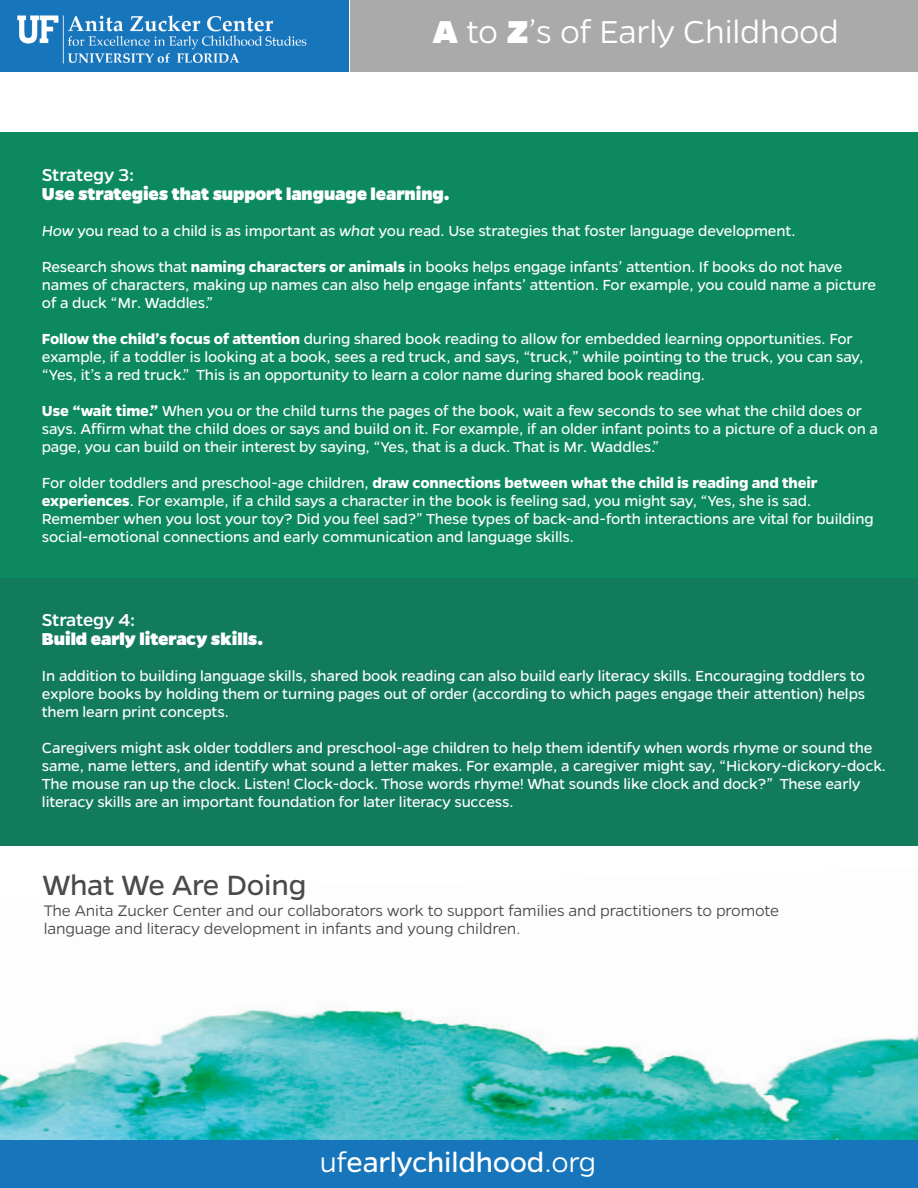
<style>
.page{position:relative;width:918px;height:1188px;background:#fff}
.page>*{position:absolute;margin:0;border:0;box-sizing:border-box;transform-origin:0 0}
.t1{font:300 35.85px "Gentona";letter-spacing:-.01em;color:#fff}
.t2{font:31.5px "Gentona";letter-spacing:-.01em;color:#494a4b}
.t3{font:31.05px "Gentona";letter-spacing:-.01em;color:#fff}
.t4{font:800 19.5px "Gentona";letter-spacing:-.005em;color:#fff}
.t5{font:500 19.5px "Gentona";letter-spacing:-.01em;color:#fff}
.t6{font:300 17.25px/18px "Gentona";letter-spacing:-.01em;color:#494a4b}
.t7{font:16.5px/18px "Gentona";letter-spacing:-.01em;color:#fff}
.s1{font-weight:800}
.s2{font-style:italic}
.s3{font-weight:700}
.s4{font-weight:300}
</style>
<div class="page">
<img style="left:0;top:1007px;width:918px;height:133px">
<div style="left:350px;top:0;width:568px;height:72px;background:#aaa"></div>
<div style="left:0;top:0;width:349px;height:72px;background:#1775bc"></div>
<img style="left:17px;top:15px;width:290px;height:48px">
<div style="left:0;top:1140px;width:918px;height:48px;background:#1775bc"></div>
<div style="left:0;top:132px;width:918px;height:448px;background:#0c895f"></div>
<div style="left:0;top:578px;width:918px;height:268px;background:#127b5c"></div>
<h1 class="t1" style="left:432px;top:12px;width:408px"><span class="s1">A</span> to <span class="s1">Z</span>’s of Early Childhood</h1>
<p class="t5" style="left:42px;top:164px;width:94px">Strategy 3:</p>
<p class="t4" style="left:42px;top:183px;width:409px">Use strategies that support language learning.</p>
<p class="t7" style="left:42px;top:213px;width:802px;line-height:36px"><span class="s2">How</span> you read to a child is as important as <span class="s2">what</span> you read. Use strategies that foster language development.<br>Research shows that <span class="s3">naming characters or animals</span> in books helps engage infants’ attention. If books do not have</p>
<p class="t7" style="left:42px;top:276px;width:836px">names of characters, making up names can also help engage infants’ attention. For example, you could name a picture of a duck “Mr. Waddles.”</p>
<p class="t7" style="left:42px;top:330px;width:823px"><span class="s3">Follow the child’s focus of attention</span> during shared book reading to allow for embedded learning opportunities. For example, if a toddler is looking at a book, sees a red truck, and says, “truck,” while pointing to the truck, you can say, “Yes, it’s a red truck.” This is an opportunity to learn a color name during shared book reading.</p>
<p class="t7" style="left:42px;top:402px;width:838px"><span class="s3">Use “wait time.”</span> When you or the child turns the pages of the book, wait a few seconds to see what the child does or says. Affirm what the child does or says and build on it. For example, if an older infant points to a picture of a duck on a page, you can build on their interest by saying, “Yes, that is a duck. That is Mr. Waddles.”</p>
<p class="t7" style="left:42px;top:474px;width:833px">For older toddlers and preschool-age children, <span class="s3">draw connections between what the child is reading and their experiences</span>. For example, if a child says a character in the book is feeling sad, you might say, “Yes, she is sad.<br>Remember when you lost your toy? Did you feel sad?” These types of back-and-forth interactions are vital for building social-emotional connections and early communication and language skills.</p>
<p class="t5" style="left:42px;top:609px;width:95px">Strategy 4:</p>
<p class="t4" style="left:42px;top:628px;width:223px">Build early literacy skills.</p>
<p class="t7" style="left:42px;top:667px;width:825px;text-align:justify">In addition to building language skills, shared book reading can also build early literacy skills. Encouraging toddlers to explore books by holding them or turning pages out of order (according to which pages engage their attention) helps them learn print concepts.</p>
<p class="t7" style="left:42px;top:739px;width:846px">Caregivers might ask older toddlers and preschool-age children to help them identify when words rhyme or sound the same, name letters, and identify what sound a letter makes. For example, a caregiver might say, “Hickory-dickory-dock.<br>The mouse ran up the clock. Listen! Clock-dock. Those words rhyme! What sounds like clock and dock?” These early literacy skills are an important foundation for later literacy success.</p>
<h2 class="t2" style="left:42px;top:868px;width:265px">What We Are Doing</h2>
<p class="t6" style="left:44px;top:902px;width:737px">The Anita Zucker Center and our collaborators work to support families and practitioners to promote language and literacy development in infants and young children.</p>
<h3 class="t3" style="left:320px;top:1145px;width:277px"><span class="s4">uf</span>earlychildhood<span class="s4">.org</span></h3>
</div>
